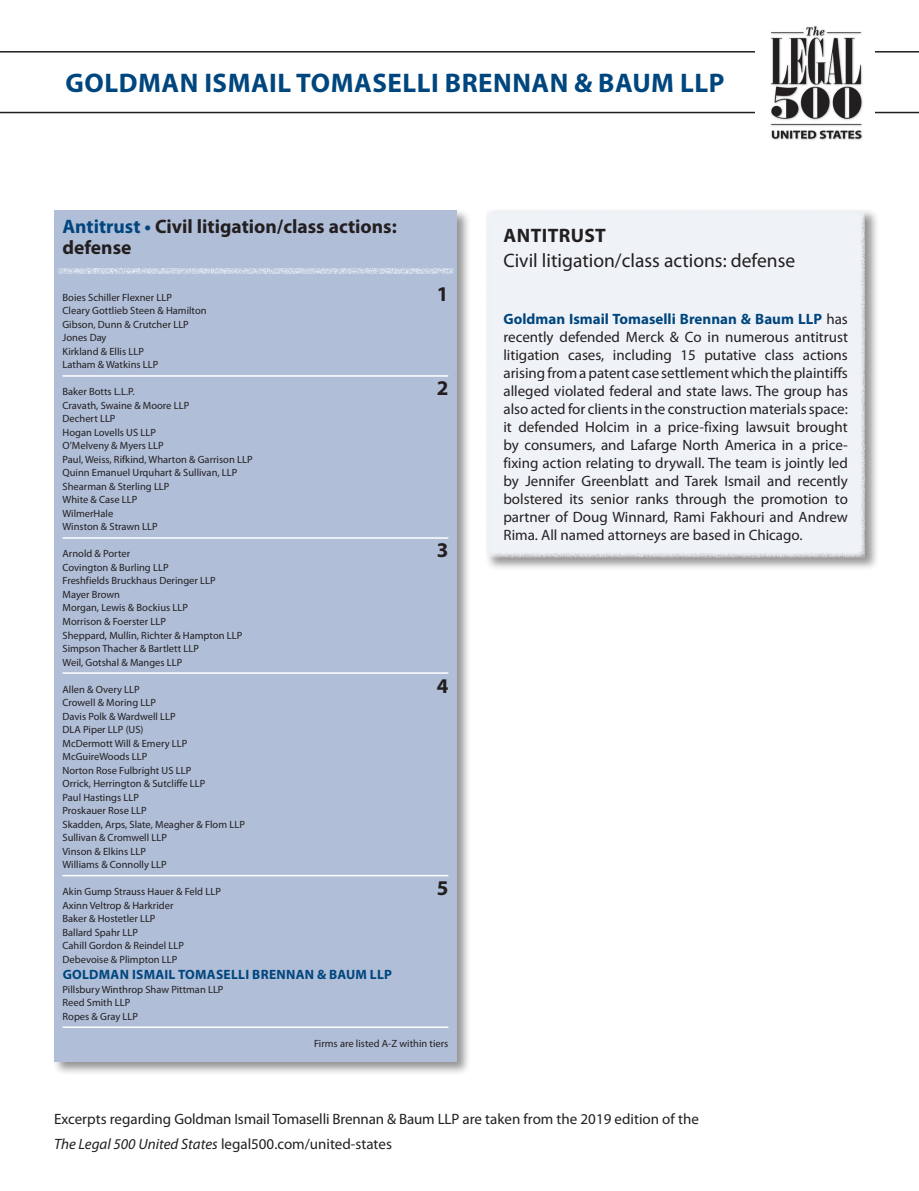
<style>
.page{position:relative;width:919px;height:1191px;background:#fff}
.page>*{position:absolute;margin:0;border:0;box-sizing:border-box;transform-origin:0 0}
.t1{font:700 27px "Myriad Pro";letter-spacing:.02em;color:#00467e}
.t2{font:700 21px "Myriad Pro";color:#231f20}
.t3{font:700 19.5px/21px "Myriad Pro";color:#231f20}
.t4{font:19.5px "Myriad Pro";color:#231f20}
.t5{font:700 19.5px "Myriad Pro";letter-spacing:.02em;color:#231f20}
.t6{font:15px/18px "Myriad Pro";color:#231f20;text-align:justify}
.t7{font:700 13.5px "Myriad Pro";letter-spacing:.02em;color:#00467e}
.t8{font:10.5px/13.5px "Myriad Pro";color:#231f20}
.s1{color:#00467e}
.s2{font-weight:700;color:#00467e}
.s3{font-style:italic}
</style>
<div class="page">
<div style="left:484px;top:208px;width:395px;height:363px;background:#231f20;opacity:.48"></div>
<div style="left:486px;top:210px;width:378px;height:347px;background:#eff2f7"></div>
<div style="left:52px;top:208px;width:419px;height:867px;background:#231f20;opacity:.48"></div>
<div style="left:54px;top:210px;width:403px;height:851px;background:#b0bed8"></div>
<hr style="left:63px;top:375px;width:385px;height:2px;background:#fff">
<hr style="left:63px;top:537px;width:385px;height:2px;background:#fff">
<hr style="left:63px;top:672px;width:385px;height:2px;background:#fff">
<hr style="left:63px;top:875px;width:385px;height:1px;background:#fff">
<hr style="left:63px;top:1026px;width:385px;height:2px;background:#fff">
<svg style="left:58px;top:268px;width:395px;height:6px;fill:#c9d2e4"></svg>
<svg style="left:0;top:51px;width:918px;height:62px"></svg>
<div style="left:755px;top:13px;width:119px;height:137px;background:#fff"></div>
<img style="left:770px;top:26px;width:93px;height:114px">
<h1 class="t1" style="left:66px;top:66px;width:660px">GOLDMAN ISMAIL TOMASELLI BRENNAN &amp; BAUM LLP</h1>
<h3 class="t3" style="left:63px;top:215px;width:336px"><span class="s1">ANTITRUST •</span> CIVIL LITIGATION/CLASS ACTIONS:<br>DEFENSE</h3>
<p class="t8" style="left:63px;top:290px;width:111px">Boies Schiller Flexner LLP</p>
<h2 class="t2" style="left:436px;top:280px;width:13px">1</h2>
<p class="t8" style="left:63px;top:304px;width:146px">Cleary Gottlieb Steen &amp; Hamilton<br>Gibson, Dunn &amp; Crutcher LLP<br>Jones Day<br>Kirkland &amp; Ellis LLP<br>Latham &amp; Watkins LLP</p>
<p class="t8" style="left:63px;top:385px;width:73px">Baker Botts L.L.P.</p>
<h2 class="t2" style="left:436px;top:374px;width:13px">2</h2>
<p class="t8" style="left:63px;top:398px;width:191px">Cravath, Swaine &amp; Moore LLP<br>Dechert LLP<br>Hogan Lovells US LLP<br>O’Melveny &amp; Myers LLP<br>Paul, Weiss, Rifkind, Wharton &amp; Garrison LLP<br>Quinn Emanuel Urquhart &amp; Sullivan, LLP<br>Shearman &amp; Sterling LLP<br>White &amp; Case LLP<br>WilmerHale<br>Winston &amp; Strawn LLP</p>
<p class="t8" style="left:63px;top:547px;width:69px">Arnold &amp; Porter</p>
<h2 class="t2" style="left:436px;top:536px;width:13px">3</h2>
<p class="t8" style="left:63px;top:560px;width:181px">Covington &amp; Burling LLP<br>Freshfields Bruckhaus Deringer LLP<br>Mayer Brown<br>Morgan, Lewis &amp; Bockius LLP<br>Morrison &amp; Foerster LLP<br>Sheppard, Mullin, Richter &amp; Hampton LLP<br>Simpson Thacher &amp; Bartlett LLP<br>Weil, Gotshal &amp; Manges LLP</p>
<p class="t8" style="left:63px;top:682px;width:79px">Allen &amp; Overy LLP</p>
<h2 class="t2" style="left:436px;top:671px;width:13px">4</h2>
<p class="t8" style="left:63px;top:695px;width:184px">Crowell &amp; Moring LLP<br>Davis Polk &amp; Wardwell LLP<br>DLA Piper LLP (US)<br>McDermott Will &amp; Emery LLP<br>McGuireWoods LLP<br>Norton Rose Fulbright US LLP<br>Orrick, Herrington &amp; Sutcliffe LLP<br>Paul Hastings LLP<br>Proskauer Rose LLP<br>Skadden, Arps, Slate, Meagher &amp; Flom LLP<br>Sullivan &amp; Cromwell LLP<br>Vinson &amp; Elkins LLP<br>Williams &amp; Connolly LLP</p>
<p class="t8" style="left:63px;top:884px;width:160px">Akin Gump Strauss Hauer &amp; Feld LLP</p>
<h2 class="t2" style="left:436px;top:874px;width:13px">5</h2>
<p class="t8" style="left:63px;top:898px;width:123px">Axinn Veltrop &amp; Harkrider<br>Baker &amp; Hostetler LLP<br>Ballard Spahr LLP<br>Cahill Gordon &amp; Reindel LLP<br>Debevoise &amp; Plimpton LLP</p>
<p class="t7" style="left:63px;top:965px;width:331px">GOLDMAN ISMAIL TOMASELLI BRENNAN &amp; BAUM LLP</p>
<p class="t8" style="left:63px;top:982px;width:162px">Pillsbury Winthrop Shaw Pittman LLP<br>Reed Smith LLP<br>Ropes &amp; Gray LLP</p>
<p class="t8" style="left:314px;top:1036px;width:136px">Firms are listed A-Z within tiers</p>
<h3 class="t5" style="left:503px;top:222px;width:104px">ANTITRUST</h3>
<h3 class="t4" style="left:503px;top:248px;width:293px">Civil litigation/class actions: defense</h3>
<p class="t6" style="left:503px;top:310px;width:346px"><span class="s2">GOLDMAN ISMAIL TOMASELLI BRENNAN &amp; BAUM LLP</span> has recently defended Merck &amp; Co in numerous antitrust litigation cases, including 15 putative class actions arising from a patent case settlement which the plaintiffs alleged violated federal and state laws. The group has also acted for clients in the construction materials space: it defended Holcim in a price-fixing lawsuit brought by consumers, and Lafarge North America in a price&shy;fixing action relating to drywall. The team is jointly led by Jennifer Greenblatt and Tarek Ismail and recently bolstered its senior ranks through the promotion to partner of Doug Winnard, Rami Fakhouri and Andrew Rima. All named attorneys are based in Chicago.</p>
<h3 class="t6" style="left:54px;top:1105px;width:646px;line-height:25.5px">Excerpts regarding Goldman Ismail Tomaselli Brennan &amp; Baum LLP are taken from the 2019 edition of the<br><span class="s3">The Legal 500 United States</span> legal500.com/united-states</h3>
</div>
